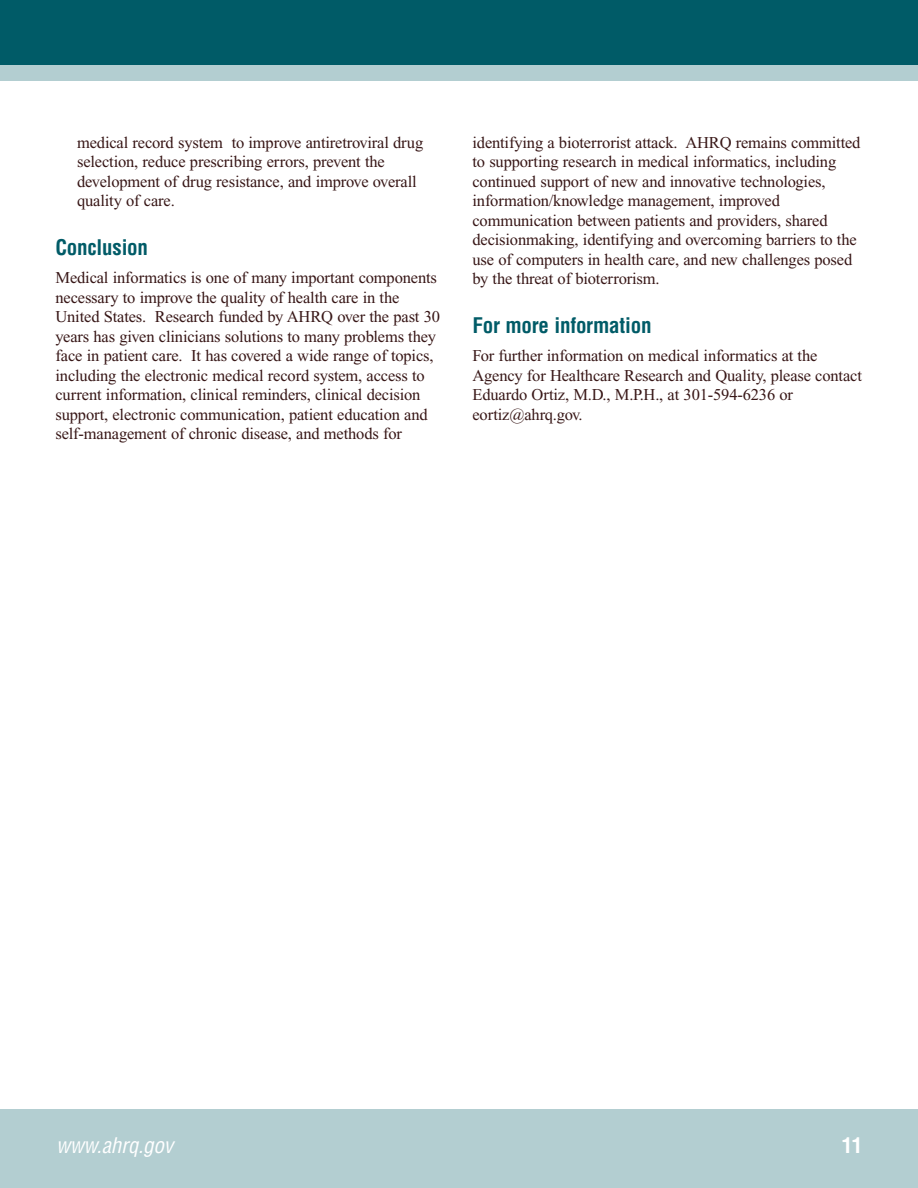
<style>
.page{position:relative;width:918px;height:1188px;background:#fff}
.page>*{position:absolute;margin:0;border:0;box-sizing:border-box;transform-origin:0 0}
.t1{font:700 condensed 21px "Helvetica";letter-spacing:-.01em;color:#005b67}
.t2{font:italic condensed 21px "Helvetica";letter-spacing:-.01em;color:#fff}
.t3{font:700 condensed 21px "Helvetica";color:#fff}
.t4{font:16.5px/19.5px "Times New Roman";letter-spacing:-.01em;color:#381717}
</style>
<div class="page">
<div style="left:0;top:1109px;width:918px;height:79px;background:#b3ced1"></div>
<div style="left:0;top:44px;width:918px;height:37px;background:#b3ced1"></div>
<div style="left:0;top:0;width:918px;height:64px;background:#005b67"></div>
<p class="t4" style="left:77px;top:134px;width:348px">medical record system to improve antiretroviral drug selection, reduce prescribing errors, prevent the development of drug resistance, and improve overall quality of care.</p>
<p class="t1" style="left:56px;top:240px;width:94px">Conclusion</p>
<p class="t4" style="left:56px;top:270px;width:386px">Medical informatics is one of many important components necessary to improve the quality of health care in the United States. Research funded by AHRQ over the past 30 years has given clinicians solutions to many problems they face in patient care. It has covered a wide range of topics, including the electronic medical record system, access to current information, clinical reminders, clinical decision support, electronic communication, patient education and self-management of chronic disease, and methods for</p>
<p class="t4" style="left:472px;top:134px;width:390px">identifying a bioterrorist attack. AHRQ remains committed to supporting research in medical informatics, including continued support of new and innovative technologies, information/knowledge management, improved communication between patients and providers, shared decisionmaking, identifying and overcoming barriers to the use of computers in health care, and new challenges posed by the threat of bioterrorism.</p>
<p class="t1" style="left:472px;top:318px;width:181px">For more information</p>
<p class="t4" style="left:472px;top:348px;width:391px">For further information on medical informatics at the Agency for Healthcare Research and Quality, please contact Eduardo Ortiz, M.D., M.P.H., at 301-594-6236 or eortiz@ahrq.gov.</p>
<p class="t2" style="left:56px;top:1137px;width:119px">www.ahrq.gov</p>
<p class="t3" style="left:842px;top:1137px;width:22px">11</p>
</div>
